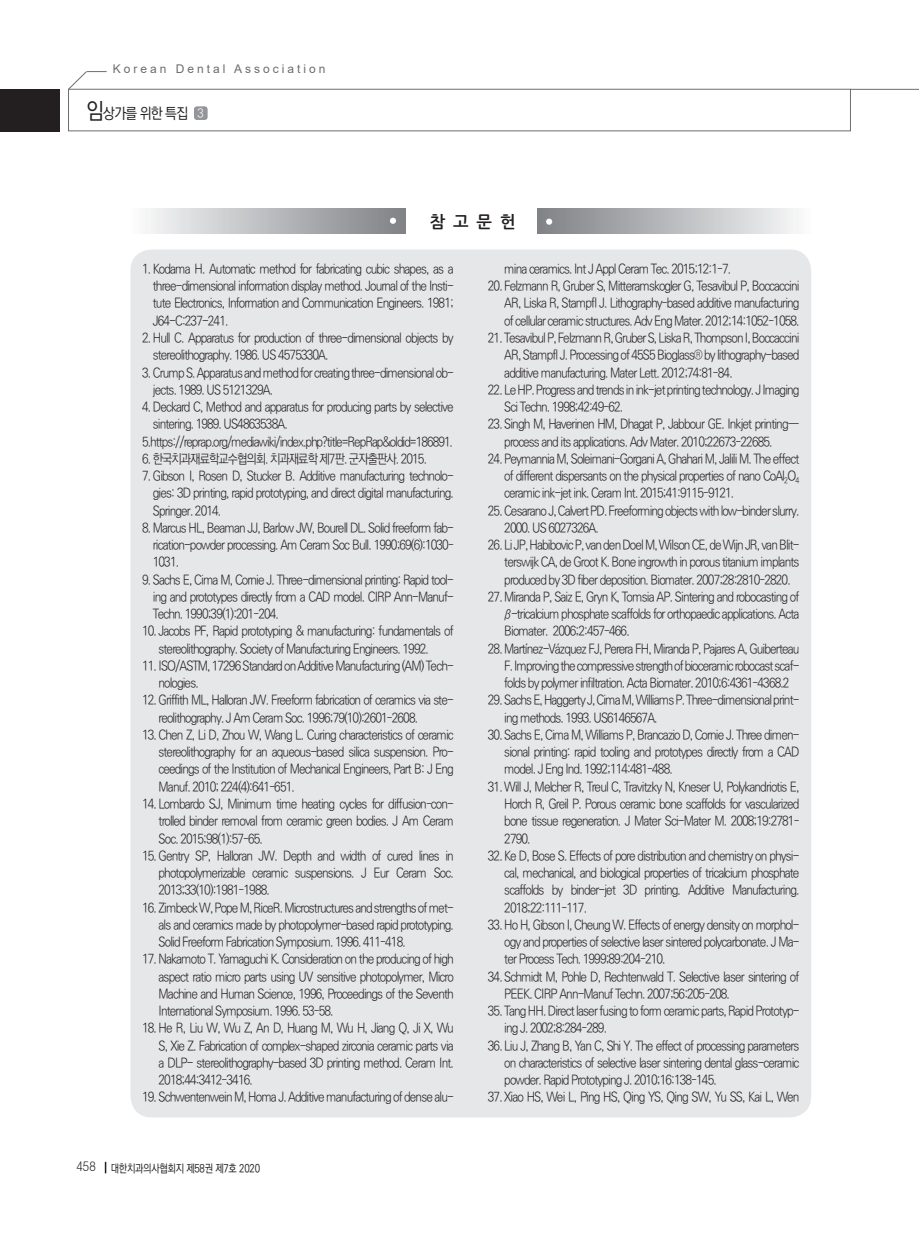
<style>
.page{position:relative;width:919px;height:1238px;background:#fff}
.page>*{position:absolute;margin:0;border:0;box-sizing:border-box;transform-origin:0 0}
.t1{font:16.5px "Nanum Gothic OTF Bold";color:#231f20}
.t2{font:15px "Ko Pub World Dotum PM";letter-spacing:-.05em;color:#231f20;scale:.9 1}
.t3{font:300 13.5px "Helvetica";color:#231f20;scale:.85 1}
.참고문헌{font:13.05px/17.2px "Ko Pub World Dotum PL";letter-spacing:-.075em;color:#231f20;text-align:justify;scale:.9 1}
.t4{font:12px "Arial";letter-spacing:.25em;color:#6c6d70}
.t5{font:12px "Ko Pub World Dotum PL";color:#fff;scale:.95 1}
.t6{font:11.25px "Ko Pub World Dotum PM";letter-spacing:-.025em;color:#231f20;scale:.85 1}
.s1{font-size:22.5px}
</style>
<div class="page">
<div style="left:68px;top:89px;width:782px;height:42px;border:1px solid #6c6d70"></div>
<svg style="left:68px;top:71px;width:39px;height:19px"></svg>
<hr style="left:850px;top:89px;width:68px;height:1px;background:#6c6d70">
<div style="left:0;top:89px;width:60px;height:43px;background:#231f20"></div>
<div style="left:194px;top:106px;width:13px;height:14px;background:#939598;border-radius:3px"></div>
<svg style="left:105px;top:1161px;width:1px;height:12px"></svg>
<div style="left:130px;top:249px;width:681px;height:868px;background:#e6e7e9;border-radius:21px"></div>
<div style="left:130px;top:208px;width:275px;height:26px;background:linear-gradient(to right,#fbfbfc,#7f8185)"></div>
<svg style="left:390px;top:218px;width:6px;height:6px"></svg>
<div style="left:537px;top:208px;width:274px;height:26px;background:linear-gradient(to right,#7e8084,#f9fafb)"></div>
<div style="left:546px;top:218px;width:6px;height:7px;background:#fff;border-radius:50%"></div>
<p class="t4" style="left:113px;top:60px;width:214px">Korean Dental Association</p>
<p class="t5" style="left:197px;top:105px;width:8px">3</p>
<p class="t2" style="left:87px;top:103px;width:114px"><span class="s1">임</span>상가를 위한 특집</p>
<p class="t1" style="left:430px;top:214px;width:87px">참 고 문 헌</p>
<p class="참고문헌" style="left:153px;top:261px;width:336px;text-indent:-11px">1. Kodama H. Automatic method for fabricating cubic shapes, as a three-dimensional information display method. Journal of the Insti&shy;tute Electronics, Information and Communication Engineers. 1981; J64-C:237-241.</p>
<p class="참고문헌" style="left:153px;top:330px;width:336px;text-indent:-11px">2. Hull C. Apparatus for production of three-dimensional objects by stereolithography. 1986. US 4575330A.</p>
<p class="참고문헌" style="left:153px;top:364px;width:336px;text-indent:-11px">3. Crump S. Apparatus and method for creating three-dimensional ob&shy;jects. 1989. US 5121329A.</p>
<p class="참고문헌" style="left:153px;top:399px;width:336px;text-indent:-11px">4. Deckard C, Method and apparatus for producing parts by selective sintering. 1989. US4863538A.</p>
<p class="참고문헌" style="left:142px;top:433px;width:347px">5.https://reprap.org/mediawiki/index.php?title=RepRap&amp;oldid=186891.</p>
<p class="참고문헌" style="left:142px;top:450px;width:318px">6. 한국치과재료학교수협의회. 치과재료학 제7판. 군자출판사. 2015.</p>
<p class="참고문헌" style="left:153px;top:468px;width:336px;text-indent:-11px">7. Gibson I, Rosen D, Stucker B. Additive manufacturing technolo&shy;gies: 3D printing, rapid prototyping, and direct digital manufacturing.<br>Springer. 2014.</p>
<p class="참고문헌" style="left:153px;top:519px;width:336px;text-indent:-11px">8. Marcus HL, Beaman JJ, Barlow JW, Bourell DL. Solid freeform fab&shy;rication-powder processing. Am Ceram Soc Bull. 1990;69(6):1030– 1031.</p>
<p class="참고문헌" style="left:153px;top:571px;width:336px;text-indent:-11px">9. Sachs E, Cima M, Cornie J. Three-dimensional printing: Rapid tool&shy;ing and prototypes directly from a CAD model. CIRP Ann-Manuf-Techn. 1990;39(1):201–204.</p>
<p class="참고문헌" style="left:158px;top:623px;width:329px;text-indent:-16px">10. Jacobs PF, Rapid prototyping &amp; manufacturing: fundamentals of stereolithography. Society of Manufacturing Engineers. 1992.</p>
<p class="참고문헌" style="left:158px;top:657px;width:329px;text-indent:-16px">11. ISO/ASTM, 17296 Standard on Additive Manufacturing (AM) Tech&shy;nologies.</p>
<p class="참고문헌" style="left:158px;top:692px;width:329px;text-indent:-16px">12. Griffith ML, Halloran JW. Freeform fabrication of ceramics via ste&shy;reolithography. J Am Ceram Soc. 1996;79(10):2601–2608.</p>
<p class="참고문헌" style="left:158px;top:726px;width:329px;text-indent:-16px">13. Chen Z, Li D, Zhou W, Wang L. Curing characteristics of ceramic stereolithography for an aqueous-based silica suspension. Pro&shy;ceedings of the Institution of Mechanical Engineers, Part B: J Eng Manuf. 2010; 224(4):641–651.</p>
<p class="참고문헌" style="left:158px;top:795px;width:329px;text-indent:-16px">14. Lombardo SJ, Minimum time heating cycles for diffusion–con&shy;trolled binder removal from ceramic green bodies. J Am Ceram Soc. 2015;98(1):57–65.</p>
<p class="참고문헌" style="left:158px;top:847px;width:329px;text-indent:-16px">15. Gentry SP, Halloran JW. Depth and width of cured lines in photopolymerizable ceramic suspensions. J Eur Ceram Soc.<br>2013;33(10):1981–1988.</p>
<p class="참고문헌" style="left:158px;top:899px;width:329px;text-indent:-16px">16. Zimbeck W, Pope M, RiceR. Microstructures and strengths of met&shy;als and ceramics made by photopolymer-based rapid prototyping.<br>Solid Freeform Fabrication Symposium. 1996. 411–418.</p>
<p class="참고문헌" style="left:158px;top:951px;width:329px;text-indent:-16px">17. Nakamoto T. Yamaguchi K. Consideration on the producing of high aspect ratio micro parts using UV sensitive photopolymer, Micro Machine and Human Science, 1996, Proceedings of the Seventh International Symposium. 1996. 53–58.</p>
<p class="참고문헌" style="left:158px;top:1020px;width:329px;text-indent:-16px">18. He R, Liu W, Wu Z, An D, Huang M, Wu H, Jiang Q, Ji X, Wu S, Xie Z. Fabrication of complex-shaped zirconia ceramic parts via a DLP- stereolithography-based 3D printing method. Ceram Int.<br>2018;44:3412–3416.</p>
<p class="참고문헌" style="left:142px;top:1089px;width:348px">19. Schwentenwein M, Homa J. Additive manufacturing of dense alu-</p>
<p class="t3" style="left:77px;top:1157px;width:24px">458</p>
<p class="t6" style="left:111px;top:1160px;width:177px">대한치과의사협회지 제58권 제7호 2020</p>
<p class="참고문헌" style="left:504px;top:261px;width:253px">mina ceramics. Int J Appl Ceram Tec. 2015;12:1–7.</p>
<p class="참고문헌" style="left:504px;top:278px;width:329px;text-indent:-16px">20. Felzmann R, Gruber S, Mitteramskogler G, Tesavibul P, Boccaccini AR, Liska R, Stampfl J. Lithography–based additive manufacturing of cellular ceramic structures. Adv Eng Mater. 2012;14:1052–1058.</p>
<p class="참고문헌" style="left:504px;top:330px;width:329px;text-indent:-16px">21. Tesavibul P, Felzmann R, Gruber S, Liska R, Thompson I, Boccaccini AR, Stampfl J. Processing of 45S5 Bioglass® by lithography-based additive manufacturing. Mater Lett. 2012;74:81–84.</p>
<p class="참고문헌" style="left:504px;top:381px;width:329px;text-indent:-16px">22. Le HP. Progress and trends in ink-jet printing technology. J Imaging<br>Sci Techn. 1998;42:49–62.</p>
<p class="참고문헌" style="left:504px;top:416px;width:329px;text-indent:-16px">23. Singh M, Haverinen HM, Dhagat P, Jabbour GE. Inkjet printing— process and its applications. Adv Mater. 2010;22673–22685.</p>
<p class="참고문헌" style="left:504px;top:450px;width:329px;text-indent:-16px">24. Peymannia M, Soleimani-Gorgani A, Ghahari M, Jalili M. The effect of different dispersants on the physical properties of nano CoAl<sub>2</sub>O<sub>4 </sub>ceramic ink-jet ink. Ceram Int. 2015;41:9115–9121.</p>
<p class="참고문헌" style="left:504px;top:502px;width:329px;text-indent:-16px">25. Cesarano J, Calvert PD. Freeforming objects with low-binder slurry.<br>2000. US 6027326A.</p>
<p class="참고문헌" style="left:504px;top:537px;width:329px;text-indent:-16px">26. Li JP, Habibovic P, van den Doel M, Wilson CE, de Wijn JR, van Blit&shy;terswijk CA, de Groot K. Bone ingrowth in porous titanium implants produced by 3D fiber deposition. Biomater. 2007;28:2810–2820.</p>
<p class="참고문헌" style="left:504px;top:588px;width:329px;text-indent:-16px">27. Miranda P, Saiz E, Gryn K, Tomsia AP. Sintering and robocasting of β-tricalcium phosphate scaffolds for orthopaedic applications. Acta Biomater. 2006;2:457–466.</p>
<p class="참고문헌" style="left:504px;top:640px;width:329px;text-indent:-16px">28. Martínez-Vázquez FJ, Perera FH, Miranda P, Pajares A, Guiberteau F. Improving the compressive strength of bioceramic robocast scaf&shy;folds by polymer infiltration. Acta Biomater. 2010;6:4361–4368.2</p>
<p class="참고문헌" style="left:504px;top:692px;width:329px;text-indent:-16px">29. Sachs E, Haggerty J, Cima M, Williams P. Three-dimensional print&shy;ing methods. 1993. US6146567A.</p>
<p class="참고문헌" style="left:504px;top:726px;width:329px;text-indent:-16px">30. Sachs E, Cima M, Williams P, Brancazio D, Cornie J. Three dimen&shy;sional printing: rapid tooling and prototypes directly from a CAD model. J Eng Ind. 1992;114:481–488.</p>
<p class="참고문헌" style="left:504px;top:778px;width:329px;text-indent:-16px">31. Will J, Melcher R, Treul C, Travitzky N, Kneser U, Polykandriotis E, Horch R, Greil P. Porous ceramic bone scaffolds for vascularized bone tissue regeneration. J Mater Sci-Mater M. 2008;19:2781– 2790.</p>
<p class="참고문헌" style="left:504px;top:847px;width:329px;text-indent:-16px">32. Ke D, Bose S. Effects of pore distribution and chemistry on physi&shy;cal, mechanical, and biological properties of tricalcium phosphate scaffolds by binder-jet 3D printing. Additive Manufacturing.<br>2018;22:111–117.</p>
<p class="참고문헌" style="left:504px;top:916px;width:329px;text-indent:-16px">33. Ho H, Gibson I, Cheung W. Effects of energy density on morphol&shy;ogy and properties of selective laser sintered polycarbonate. J Ma&shy;ter Process Tech. 1999;89:204–210.</p>
<p class="참고문헌" style="left:504px;top:968px;width:329px;text-indent:-16px">34. Schmidt M, Pohle D, Rechtenwald T. Selective laser sintering of<br>PEEK. CIRP Ann-Manuf Techn. 2007;56:205–208.</p>
<p class="참고문헌" style="left:504px;top:1002px;width:329px;text-indent:-16px">35. Tang HH. Direct laser fusing to form ceramic parts, Rapid Prototyp&shy;ing J. 2002;8:284–289.</p>
<p class="참고문헌" style="left:504px;top:1037px;width:329px;text-indent:-16px">36. Liu J, Zhang B, Yan C, Shi Y. The effect of processing parameters on characteristics of selective laser sintering dental glass-ceramic powder. Rapid Prototyping J. 2010;16:138–145.</p>
<p class="참고문헌" style="left:488px;top:1089px;width:348px">37. Xiao HS, Wei L, Ping HS, Qing YS, Qing SW, Yu SS, Kai L, Wen</p>
</div>
